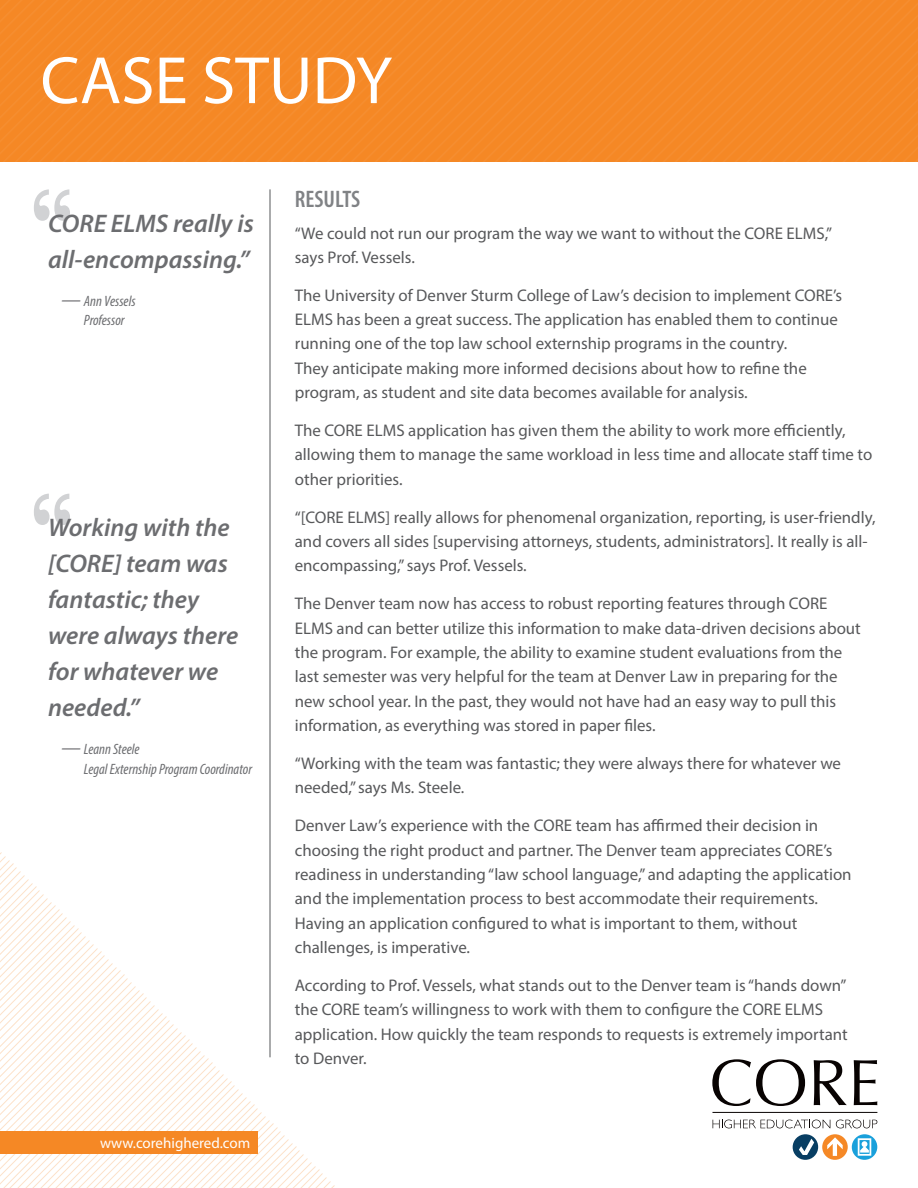
<style>
.page{position:relative;width:918px;height:1188px;background:#fff}
.page>*{position:absolute;margin:0;border:0;box-sizing:border-box;transform-origin:0 0}
.t1{font:700 90px "Baskerville";color:#d1d2d4;scale:.85 1}
.t2{font:67.5px "Myriad Pro";color:#fff}
.t3{font:italic 600 25.5px/36px "Myriad Pro";color:#6c6d70}
.t4{font:600 condensed 24px "Myriad Pro";color:#808285}
.t5{font:16.8px/24.3px "Myriad Pro";color:#57585a}
.t6{font:italic condensed 15px/19.5px "Myriad Pro";color:#6c6d70}
.t7{font:15px "Myriad Pro";color:#fff}
.s1{font-size:19.5px}
</style>
<div class="page">
<hr style="left:270px;top:189px;width:1px;height:868px;background:#57585a">
<svg style="left:0;top:0;width:918px;height:162px;background:#f58927"></svg>
<svg style="left:0;top:852px;width:334px;height:336px"></svg>
<div style="left:0;top:1131px;width:257px;height:23px;background:#f58825"></div>
<svg style="left:712px;top:1059px;width:93px;height:47px"></svg>
<svg style="left:814px;top:1060px;width:33px;height:45px"></svg>
<svg style="left:854px;top:1060px;width:23px;height:45px"></svg>
<svg style="left:713px;top:1120px;width:117px;height:8px"></svg>
<svg style="left:836px;top:1120px;width:41px;height:8px"></svg>
<hr style="left:712px;top:1112px;width:165px;height:1px;background:#080302">
<svg style="left:822px;top:1134px;width:26px;height:26px"></svg>
<svg style="left:827px;top:1137px;width:16px;height:19px"></svg>
<div style="left:793px;top:1134px;width:25px;height:26px;background:#083e63;border-radius:50%"></div>
<svg style="left:799px;top:1139px;width:15px;height:16px"></svg>
<svg style="left:852px;top:1134px;width:25px;height:26px"></svg>
<svg style="left:858px;top:1138px;width:13px;height:18px"></svg>
<h2 class="t2" style="left:40px;top:39px;width:353px">CASE STUDY</h2>
<h1 class="t1" style="left:29px;top:158px;width:55px">“</h1>
<h3 class="t3" style="left:48px;top:205px;width:207px">CORE ELMS really is all-encompassing.”</h3>
<p class="t6" style="left:84px;top:291px;width:53px;text-indent:-22px"><span class="s1">—</span> Ann Vessels<br>Professor</p>
<h1 class="t1" style="left:29px;top:462px;width:55px">“</h1>
<h3 class="t3" style="left:48px;top:509px;width:192px">Working with the [CORE] team was fantastic; they were always there for whatever we needed.”</h3>
<p class="t6" style="left:84px;top:739px;width:170px;text-indent:-22px"><span class="s1">—</span> Leann Steele<br>Legal Externship Program Coordinator</p>
<p class="t7" style="left:100px;top:1133px;width:152px">www.corehighered.com</p>
<h3 class="t4" style="left:295px;top:185px;width:67px">RESULTS</h3>
<p class="t5" style="left:295px;top:220px;width:539px">“We could not run our program the way we want to without the CORE ELMS,” says Prof. Vessels.</p>
<p class="t5" style="left:295px;top:283px;width:549px">The University of Denver Sturm College of Law’s decision to implement CORE’s ELMS has been a great success. The application has enabled them to continue running one of the top law school externship programs in the country.<br>They anticipate making more informed decisions about how to refine the program, as student and site data becomes available for analysis.</p>
<p class="t5" style="left:295px;top:418px;width:579px">The CORE ELMS application has given them the ability to work more efficiently, allowing them to manage the same workload in less time and allocate staff time to other priorities.</p>
<p class="t5" style="left:295px;top:505px;width:582px">“[CORE ELMS] really allows for phenomenal organization, reporting, is user-friendly, and covers all sides [supervising attorneys, students, administrators]. It really is all&shy;encompassing,” says Prof. Vessels.</p>
<p class="t5" style="left:295px;top:591px;width:568px">The Denver team now has access to robust reporting features through CORE ELMS and can better utilize this information to make data-driven decisions about the program. For example, the ability to examine student evaluations from the last semester was very helpful for the team at Denver Law in preparing for the new school year. In the past, they would not have had an easy way to pull this information, as everything was stored in paper files.</p>
<p class="t5" style="left:295px;top:751px;width:548px">“Working with the team was fantastic; they were always there for whatever we needed,” says Ms. Steele.</p>
<p class="t5" style="left:295px;top:813px;width:558px">Denver Law’s experience with the CORE team has affirmed their decision in choosing the right product and partner. The Denver team appreciates CORE’s readiness in understanding “law school language,” and adapting the application and the implementation process to best accommodate their requirements.<br>Having an application configured to what is important to them, without challenges, is imperative.</p>
<p class="t5" style="left:295px;top:973px;width:554px">According to Prof. Vessels, what stands out to the Denver team is “hands down” the CORE team’s willingness to work with them to configure the CORE ELMS application. How quickly the team responds to requests is extremely important to Denver.</p>
</div>
